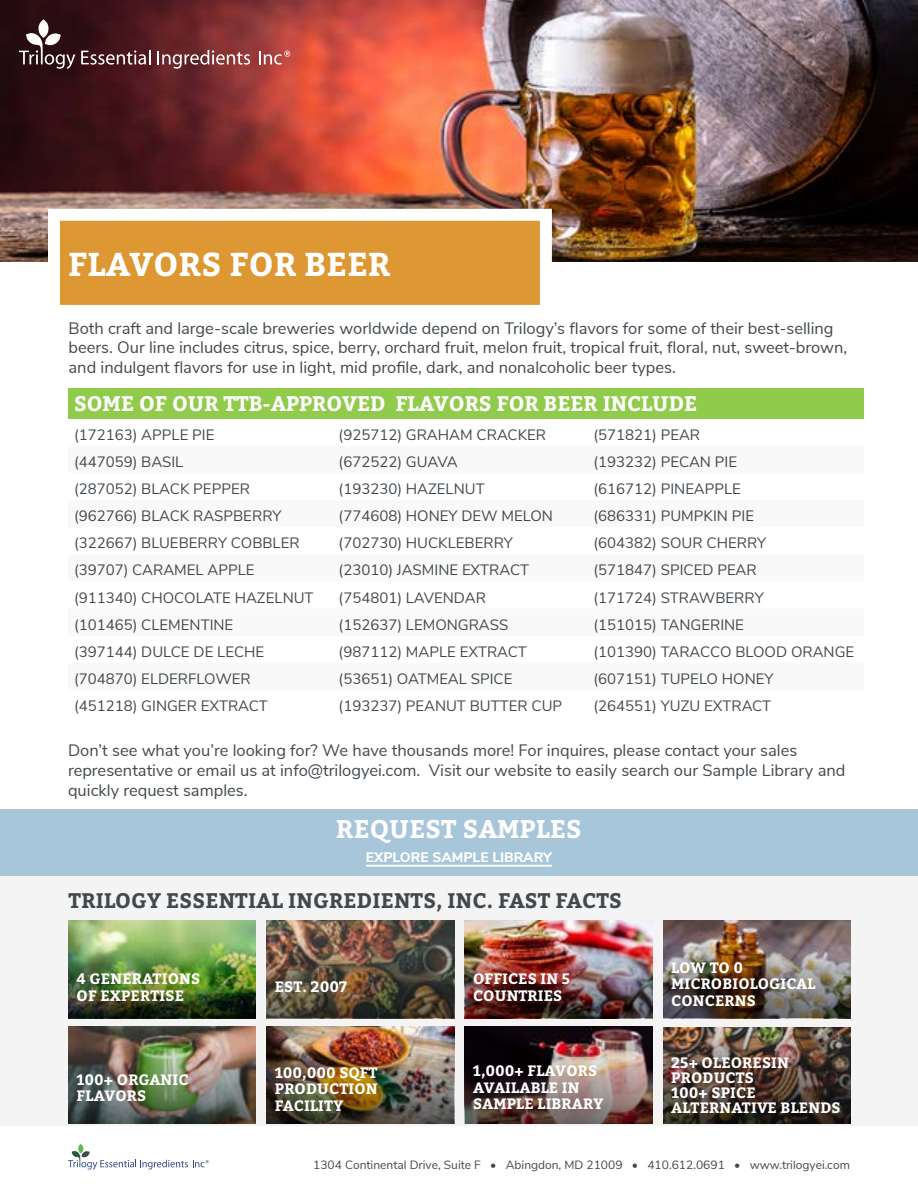
<style>
.page{position:relative;width:918px;height:1188px;background:#fff}
.page>*{position:absolute;margin:0;border:0;box-sizing:border-box;transform-origin:0 0}
.t1{font:700 33px "Bitter";letter-spacing:.01em;color:#fff}
.t2{font:700 25.5px "Bitter";letter-spacing:.01em;color:#fff}
.t3{font:700 21px "Bitter";color:#fff}
.t4{font:700 21px "Bitter";letter-spacing:.01em;color:#42494e}
.t5{font:16.5px/19.8px "Nunito Sans";color:#42494e}
.t6{font:15px "Nunito Sans";color:#42494e}
.t7{font:700 15px/16.5px "Bitter";letter-spacing:.01em;color:#fff}
.t8{font:800 13.8px "Nunito Sans";color:#fff}
.t9{font:12px "Nunito Sans";color:#42494e}
</style>
<div class="page">
<img style="left:0;top:0;width:918px;height:261px">
<div style="left:48px;top:209px;width:504px;height:108px;background:#dd9834;border:12px solid #fff"></div>
<div style="left:0;top:809px;width:918px;height:67px;background:#a7c6da"></div>
<hr style="left:366px;top:865px;width:186px;height:2px;background:#fff">
<svg style="left:68px;top:1144px;width:141px;height:25px"></svg>
<svg style="left:81px;top:50px;width:69px;height:15px"></svg>
<svg style="left:158px;top:50px;width:92px;height:19px;background:#955a5c"></svg>
<svg style="left:259px;top:51px;width:31px;height:14px"></svg>
<svg style="left:19px;top:19px;width:56px;height:50px"></svg>
<div style="left:0;top:876px;width:918px;height:249px;background:#f4f4f4"></div>
<img style="left:465px;top:1026px;width:187px;height:20px">
<img style="left:267px;top:1026px;width:187px;height:20px">
<img style="left:69px;top:1026px;width:187px;height:20px">
<img style="left:465px;top:1046px;width:187px;height:78px">
<img style="left:267px;top:1046px;width:187px;height:78px">
<img style="left:69px;top:1046px;width:187px;height:78px">
<img style="left:69px;top:920px;width:187px;height:21px">
<img style="left:69px;top:941px;width:187px;height:77px">
<img style="left:267px;top:920px;width:187px;height:21px">
<img style="left:465px;top:920px;width:187px;height:21px">
<img style="left:267px;top:941px;width:187px;height:77px">
<img style="left:465px;top:941px;width:187px;height:77px">
<img style="left:663px;top:920px;width:187px;height:21px">
<img style="left:663px;top:941px;width:187px;height:77px">
<img style="left:663px;top:1028px;width:187px;height:96px">
<div style="left:68px;top:388px;width:796px;height:31px;background:#90cb4b"></div>
<h1 class="t1" style="left:68px;top:242px;width:324px">FLAVORS FOR BEER</h1>
<p class="t5" style="left:69px;top:317px;width:780px">Both craft and large-scale breweries worldwide depend on Trilogy’s flavors for some of their best-selling beers. Our line includes citrus, spice, berry, orchard fruit, melon fruit, tropical fruit, floral, nut, sweet-brown, and indulgent flavors for use in light, mid profile, dark, and nonalcoholic beer types.</p>
<h3 class="t3" style="left:224px;top:391px;width:303px">FLAVORS FOR BEER INCLUDE</h3>
<p class="t6" style="left:74px;top:423px;width:142px">(172163) APPLE PIE</p>
<p class="t6" style="left:339px;top:423px;width:209px">(925712) GRAHAM CRACKER</p>
<p class="t6" style="left:594px;top:423px;width:108px">(571821) PEAR</p>
<p class="t6" style="left:74px;top:451px;width:111px">(447059) BASIL</p>
<p class="t6" style="left:339px;top:451px;width:121px">(672522) GUAVA</p>
<p class="t6" style="left:594px;top:451px;width:145px">(193232) PECAN PIE</p>
<p class="t6" style="left:74px;top:478px;width:178px">(287052) BLACK PEPPER</p>
<p class="t6" style="left:339px;top:478px;width:148px">(193230) HAZELNUT</p>
<p class="t6" style="left:594px;top:478px;width:149px">(616712) PINEAPPLE</p>
<p class="t6" style="left:74px;top:505px;width:209px">(962766) BLACK RASPBERRY</p>
<p class="t6" style="left:339px;top:505px;width:216px">(774608) HONEY DEW MELON</p>
<p class="t6" style="left:594px;top:505px;width:162px">(686331) PUMPKIN PIE</p>
<p class="t6" style="left:74px;top:532px;width:227px">(322667) BLUEBERRY COBBLER</p>
<p class="t6" style="left:339px;top:532px;width:176px">(702730) HUCKLEBERRY</p>
<p class="t6" style="left:594px;top:532px;width:174px">(604382) SOUR CHERRY</p>
<p class="t6" style="left:74px;top:559px;width:182px">(39707) CARAMEL APPLE</p>
<p class="t6" style="left:339px;top:559px;width:192px">(23010) JASMINE EXTRACT</p>
<p class="t6" style="left:594px;top:559px;width:165px">(571847) SPICED PEAR</p>
<p class="t6" style="left:74px;top:586px;width:241px">(911340) CHOCOLATE HAZELNUT</p>
<p class="t6" style="left:339px;top:586px;width:149px">(754801) LAVENDAR</p>
<p class="t6" style="left:594px;top:586px;width:172px">(171724) STRAWBERRY</p>
<p class="t6" style="left:74px;top:614px;width:161px">(101465) CLEMENTINE</p>
<p class="t6" style="left:339px;top:614px;width:171px">(152637) LEMONGRASS</p>
<p class="t6" style="left:594px;top:614px;width:152px">(151015) TANGERINE</p>
<p class="t6" style="left:74px;top:641px;width:192px">(397144) DULCE DE LECHE</p>
<p class="t6" style="left:339px;top:641px;width:190px">(987112) MAPLE EXTRACT</p>
<p class="t6" style="left:594px;top:641px;width:262px">(101390) TARACCO BLOOD ORANGE</p>
<p class="t6" style="left:74px;top:668px;width:178px">(704870) ELDERFLOWER</p>
<p class="t6" style="left:339px;top:668px;width:175px">(53651) OATMEAL SPICE</p>
<p class="t6" style="left:594px;top:668px;width:181px">(607151) TUPELO HONEY</p>
<p class="t6" style="left:74px;top:695px;width:195px">(451218) GINGER EXTRACT</p>
<p class="t6" style="left:339px;top:695px;width:225px">(193237) PEANUT BUTTER CUP</p>
<p class="t6" style="left:594px;top:695px;width:179px">(264551) YUZU EXTRACT</p>
<p class="t5" style="left:68px;top:739px;width:779px">Don’t see what you’re looking for? We have thousands more! For inquires, please contact your sales representative or email us at info@trilogyei.com. Visit our website to easily search our Sample Library and quickly request samples.</p>
<h3 class="t3" style="left:74px;top:390px;width:625px">SOME OF OUR TTB-APPROVED FLAVORS FOR BEER INCLUDE</h3>
<h2 class="t2" style="left:336px;top:812px;width:247px">REQUEST SAMPLES</h2>
<p class="t8" style="left:366px;top:847px;width:188px">EXPLORE SAMPLE LIBRARY</p>
<h3 class="t4" style="left:69px;top:887px;width:555px">TRILOGY ESSENTIAL INGREDIENTS, INC. FAST FACTS</h3>
<p class="t7" style="left:77px;top:971px;width:125px">4 GENERATIONS<br>OF EXPERTISE</p>
<p class="t7" style="left:275px;top:979px;width:74px">EST. 2007</p>
<p class="t7" style="left:473px;top:971px;width:99px">OFFICES IN 5<br>COUNTRIES</p>
<p class="t7" style="left:671px;top:960px;width:146px">LOW TO 0<br>MICROBIOLOGICAL<br>CONCERNS</p>
<p class="t7" style="left:77px;top:1072px;width:113px">100+ ORGANIC<br>FLAVORS</p>
<p class="t7" style="left:275px;top:1065px;width:104px;text-align:justify">100,000 SQFT PRODUCTION FACILITY</p>
<p class="t7" style="left:473px;top:1063px;width:132px">1,000+ FLAVORS<br>AVAILABLE IN<br>SAMPLE LIBRARY</p>
<p class="t7" style="left:671px;top:1056px;width:171px;line-height:15px">25+ OLEORESIN<br>PRODUCTS<br>100+ SPICE<br>ALTERNATIVE BLENDS</p>
<p class="t9" style="left:313px;top:1157px;width:538px">1304 Continental Drive, Suite F • Abingdon, MD 21009 • 410.612.0691 • www.trilogyei.com</p>
</div>
